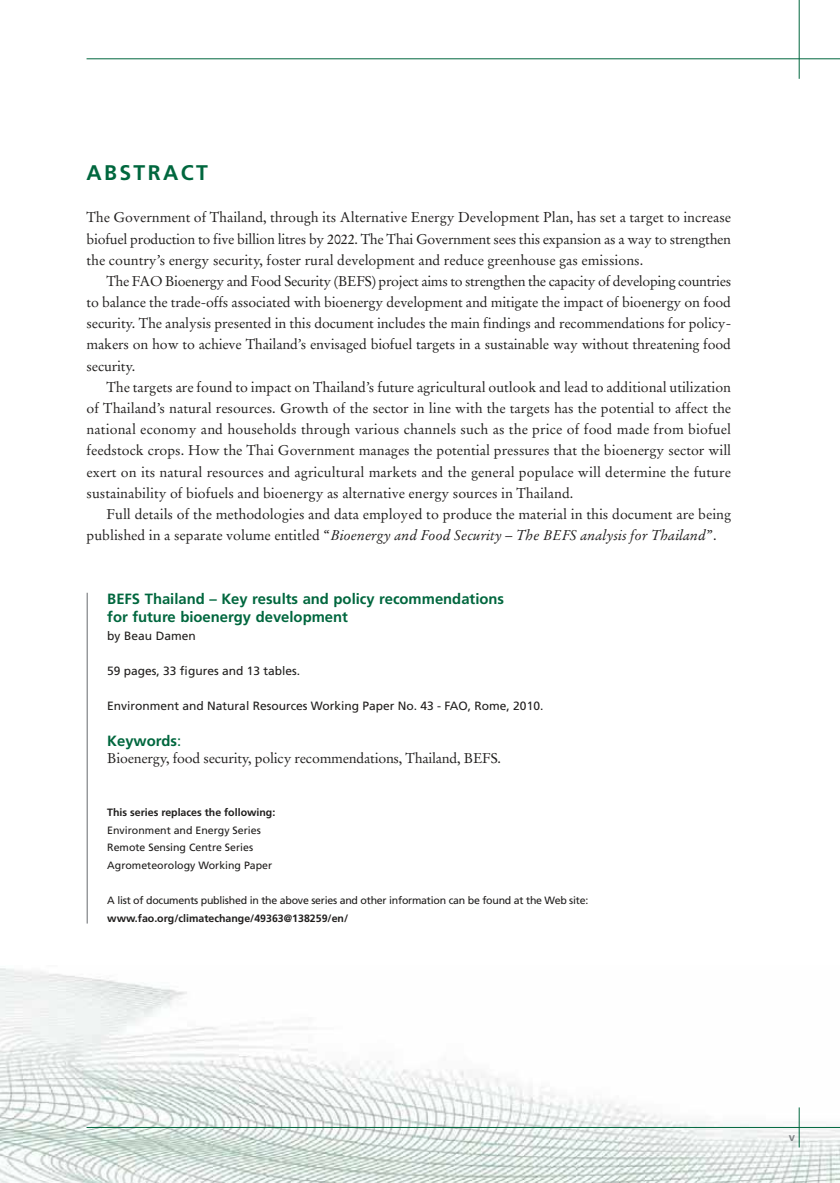
<style>
.page{position:relative;width:840px;height:1183px;background:#fff}
.page>*{position:absolute;margin:0;border:0;box-sizing:border-box;transform-origin:0 0}
.t1{font:700 21.15px "Frutiger LT Std";letter-spacing:.11em;color:#00673e}
.t2{font:700 14.85px/17.7px "Frutiger LT Std";color:#00673e}
.t3{font:14.1px/21.1px "Stempel Garamond";color:#201e1d;text-align:justify}
.t4{font:12px "Frutiger LT Std";color:#201e1d}
.t5{font:700 11.25px "Frutiger LT Std";color:#808285}
.t6{font:10.65px "Frutiger LT Std";letter-spacing:-.02em;color:#201e1d}
.t7{font:10.65px/17.7px "Frutiger LT Std";color:#201e1d}
.t8{font:700 10.65px "Frutiger LT Std";color:#201e1d}
.s1{font-style:italic}
.s2{font-weight:400}
</style>
<div class="page">
<img style="left:0;top:968px;width:838px;height:214px">
<hr style="left:798px;top:0;width:1px;height:79px;background:#00673e">
<hr style="left:798px;top:1107px;width:1px;height:40px;background:#00673e">
<hr style="left:86px;top:1126px;width:752px;height:1px;background:#00673e">
<hr style="left:86px;top:58px;width:752px;height:1px;background:#00673e">
<hr style="left:86px;top:592px;width:2px;height:331px;background:#939598">
<h1 class="t1" style="left:86px;top:164px;width:123px">ABSTRACT</h1>
<p class="t3" style="left:86px;top:208px;width:645px">The Government of Thailand, through its Alternative Energy Development Plan, has set a target to increase biofuel production to five billion litres by 2022. The Thai Government sees this expansion as a way to strengthen the country’s energy security, foster rural development and reduce greenhouse gas emissions.</p>
<p class="t3" style="left:86px;top:272px;width:645px;text-indent:20px">The FAO Bioenergy and Food Security (BEFS) project aims to strengthen the capacity of developing countries to balance the trade-offs associated with bioenergy development and mitigate the impact of bioenergy on food security. The analysis presented in this document includes the main findings and recommendations for policy&shy;makers on how to achieve Thailand’s envisaged biofuel targets in a sustainable way without threatening food security.</p>
<p class="t3" style="left:86px;top:377px;width:645px;text-indent:20px">The targets are found to impact on Thailand’s future agricultural outlook and lead to additional utilization of Thailand’s natural resources. Growth of the sector in line with the targets has the potential to affect the national economy and households through various channels such as the price of food made from biofuel feedstock crops. How the Thai Government manages the potential pressures that the bioenergy sector will exert on its natural resources and agricultural markets and the general populace will determine the future sustainability of biofuels and bioenergy as alternative energy sources in Thailand.</p>
<p class="t3" style="left:86px;top:504px;width:645px;text-indent:20px">Full details of the methodologies and data employed to produce the material in this document are being published in a separate volume entitled “<span class="s1">Bioenergy and Food Security – The BEFS analysis for Thailand</span>”.</p>
<p class="t2" style="left:107px;top:591px;width:398px">BEFS Thailand – Key results and policy recommendations for future bioenergy development</p>
<p class="t4" style="left:107px;top:630px;width:90px">by Beau Damen</p>
<p class="t4" style="left:107px;top:665px;width:194px">59 pages, 33 figures and 13 tables.</p>
<p class="t4" style="left:107px;top:701px;width:437px">Environment and Natural Resources Working Paper No. 43 - FAO, Rome, 2010.</p>
<p class="t2" style="left:107px;top:732px;width:75px">Keywords<span class="s2">:</span></p>
<p class="t3" style="left:107px;top:748px;width:395px">Bioenergy, food security, policy recommendations, Thailand, BEFS.</p>
<p class="t8" style="left:107px;top:807px;width:169px">This series replaces the following:</p>
<p class="t7" style="left:107px;top:821px;width:166px">Environment and Energy Series<br>Remote Sensing Centre Series<br>Agrometeorology Working Paper</p>
<p class="t6" style="left:107px;top:896px;width:482px">A list of documents published in the above series and other information can be found at the Web site:</p>
<p class="t8" style="left:107px;top:913px;width:242px">www.fao.org/climatechange/49363@138259/en/</p>
<p class="t5" style="left:788px;top:1131px;width:8px">v</p>
</div>
